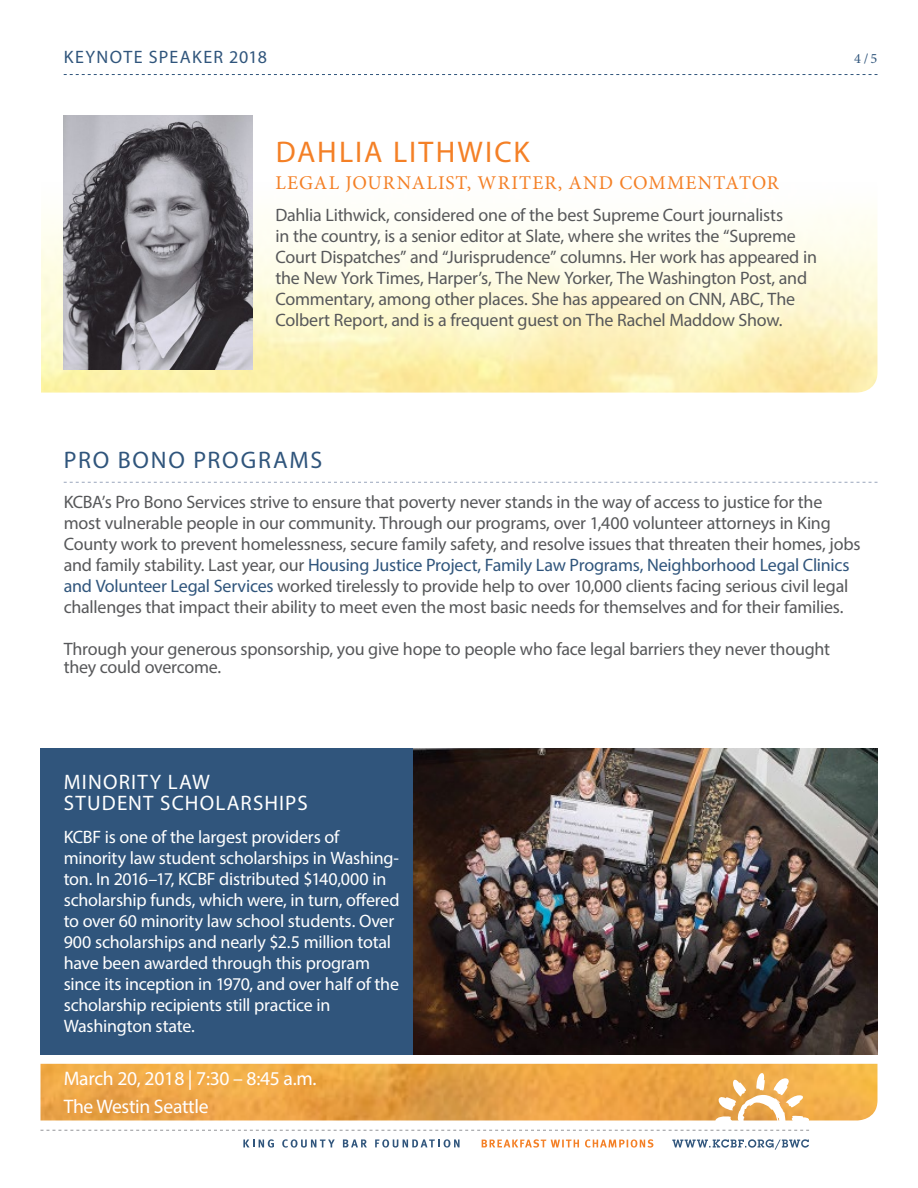
<style>
.page{position:relative;width:918px;height:1188px;background:#fff}
.page>*{position:absolute;margin:0;border:0;box-sizing:border-box;transform-origin:0 0}
.Head_1{font:30px "Myriad Pro";letter-spacing:.065em;color:#f48026}
.Head_1-2{font:24px "Myriad Pro";letter-spacing:.075em;color:#30557c}
.Head_1-3{font:21px/21px "Myriad Pro";letter-spacing:.055em;color:#fff}
.Subhead_1{font:19.65px "Myriad Pro";letter-spacing:-.015em;color:#fff}
.Head_1-4{font:19.5px "Minion Pro";letter-spacing:.055em;color:#f48026}
.Body_1{font:18px/21px "Myriad Pro";letter-spacing:-.015em;color:#57585a}
.t1{font:18px/21px "Myriad Pro";letter-spacing:-.015em;color:#fff}
.Head_1-5{font:18px "Myriad Pro";letter-spacing:.065em;color:#30557c}
.t2{font:14.25px "Minion Pro";color:#30557c}
.s1{color:#30557c}
</style>
<div class="page">
<img style="left:413px;top:748px;width:465px;height:307px">
<img style="left:41px;top:74px;width:837px;height:319px">
<div style="left:40px;top:748px;width:373px;height:307px;background:#30557c"></div>
<img style="left:40px;top:1064px;width:838px;height:56px">
<div style="left:63px;top:1070px;width:259px;height:48px;background:#f48026;opacity:.2"></div>
<svg style="left:40px;top:1130px;width:769px;height:1px"></svg>
<svg style="left:64px;top:74px;width:814px;height:1px"></svg>
<svg style="left:64px;top:482px;width:814px;height:1px"></svg>
<svg style="left:714px;top:1069px;width:96px;height:52px"></svg>
<svg style="left:482px;top:1139px;width:171px;height:9px"></svg>
<svg style="left:243px;top:1139px;width:31px;height:9px"></svg>
<svg style="left:282px;top:1139px;width:53px;height:9px"></svg>
<svg style="left:343px;top:1139px;width:24px;height:8px"></svg>
<svg style="left:375px;top:1139px;width:85px;height:9px"></svg>
<svg style="left:672px;top:1139px;width:137px;height:11px"></svg>
<img style="left:64px;top:116px;width:188px;height:253px">
<p class="Head_1-5" style="left:64px;top:46px;width:205px">KEYNOTE SPEAKER 2018</p>
<p class="Head_1" style="left:276px;top:133px;width:256px">DAHLIA LITHWICK</p>
<p class="Head_1-4" style="left:276px;top:170px;width:505px">LEGAL JOURNALIST, WRITER, AND COMMENTATOR</p>
<p class="Body_1" style="left:276px;top:205px;width:543px">Dahlia Lithwick, considered one of the best Supreme Court journalists<br>in the country, is a senior editor at Slate, where she writes the “Supreme Court Dispatches” and “Jurisprudence” columns. Her work has appeared in the New York Times, Harper’s, The New Yorker, The Washington Post, and Commentary, among other places. She has appeared on CNN, ABC, The Colbert Report, and is a frequent guest on The Rachel Maddow Show.</p>
<p class="t2" style="left:854px;top:49px;width:25px">4/5</p>
<p class="Head_1-2" style="left:64px;top:445px;width:260px">PRO BONO PROGRAMS</p>
<p class="Body_1" style="left:64px;top:491px;width:798px">KCBA’s Pro Bono Services strive to ensure that poverty never stands in the way of access to justice for the most vulnerable people in our community. Through our programs, over 1,400 volunteer attorneys in King County work to prevent homelessness, secure family safety, and resolve issues that threaten their homes, jobs and family stability. Last year, our <span class="s1">Housing Justice Project, Family Law Programs, Neighborhood Legal Clinics and Volunteer Legal Services</span> worked tirelessly to provide help to over 10,000 clients facing serious civil legal challenges that impact their ability to meet even the most basic needs for themselves and for their families.</p>
<p class="Body_1" style="left:64px;top:640px;width:768px;line-height:18px">Through your generous sponsorship, you give hope to people who face legal barriers they never thought they could overcome.</p>
<p class="Head_1-3" style="left:64px;top:771px;width:245px">MINORITY LAW<br>STUDENT SCHOLARSHIPS</p>
<p class="t1" style="left:64px;top:826px;width:277px">KCBF is one of the largest providers of</p>
<p class="t1" style="left:64px;top:847px;width:337px">minority law student scholarships in Washing&shy;ton. In 2016–17, KCBF distributed $140,000 in scholarship funds, which were, in turn, offered to over 60 minority law school students. Over 900 scholarships and nearly $2.5 million total have been awarded through this program since its inception in 1970, and over half of the scholarship recipients still practice in</p>
<p class="t1" style="left:64px;top:1015px;width:133px">Washington state.</p>
<p class="Subhead_1" style="left:64px;top:1066px;width:254px">March 20, 2018 | 7:30 – 8:45 a.m.</p>
<p class="Subhead_1" style="left:64px;top:1094px;width:146px">The Westin Seattle</p>
</div>
